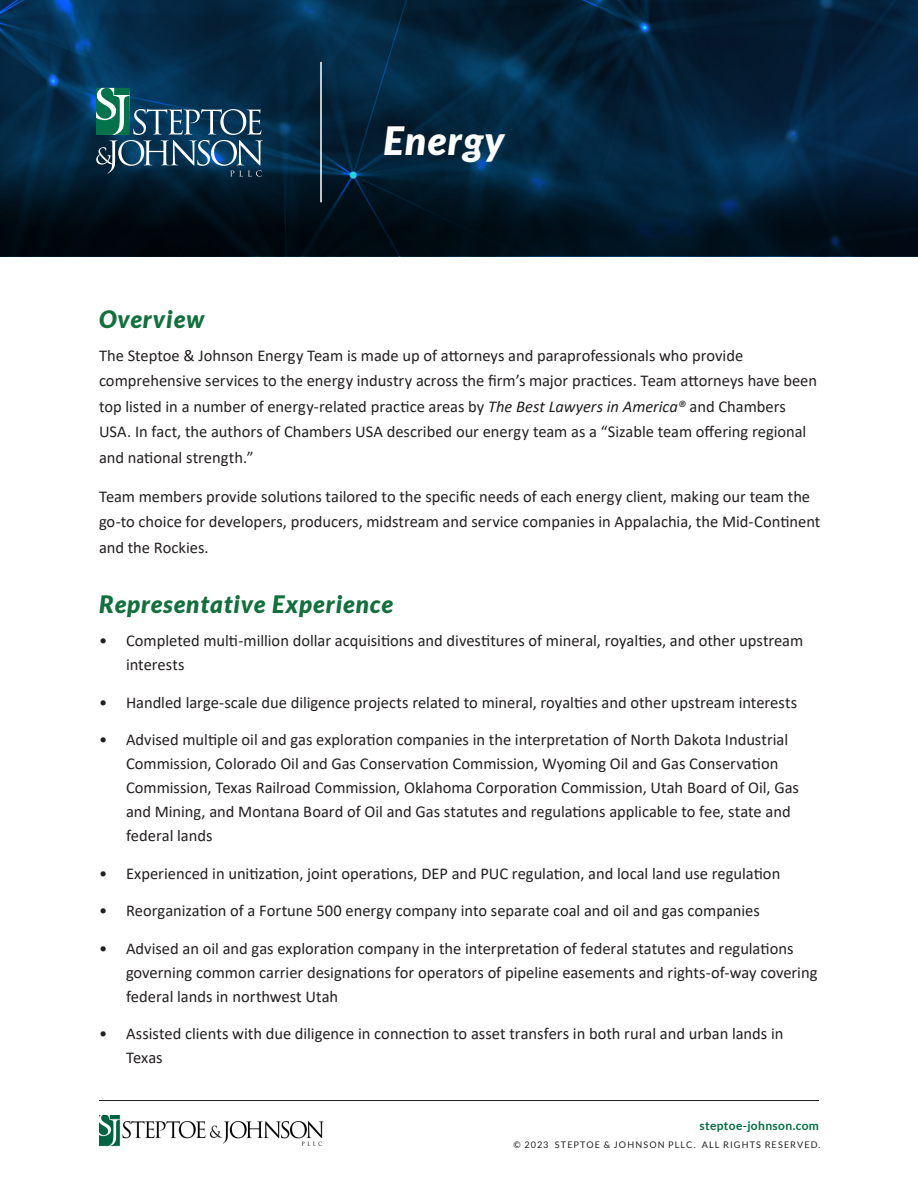
<style>
.page{position:relative;width:918px;height:1188px;background:#fff}
.page>*{position:absolute;margin:0;border:0;box-sizing:border-box;transform-origin:0 0}
.Headline_White{font:italic 900 39px "Lato";letter-spacing:.03em;color:#fff}
.Overline{font:italic 900 24px "Lato";letter-spacing:.04em;color:#12703d}
.Bulleted_List{font:16.5px/24px "Calibri";color:#231f20}
.t1{font:700 12px "Lato";letter-spacing:.03em;color:#006e42}
.t2{font:9.15px "Lato";letter-spacing:.125em;color:#231f20}
.s1{font-style:italic}
</style>
<div class="page">
<svg style="left:0;top:0;width:918px;height:256px;background:#032137"></svg>
<hr style="left:320px;top:62px;width:2px;height:140px;background:#fff">
<svg style="left:96px;top:88px;width:167px;height:89px;background:#2c596f"></svg>
<hr style="left:99px;top:1100px;width:720px;height:1px;background:#231f20">
<img style="left:99px;top:1116px;width:225px;height:31px">
<p class="Headline_White" style="left:384px;top:118px;width:122px">Energy</p>
<p class="Overline" style="left:99px;top:305px;width:107px">Overview</p>
<p class="Bulleted_List" style="left:99px;top:342px;width:720px;line-height:25.5px">The Steptoe &amp; Johnson Energy Team is made up of attorneys and paraprofessionals who provide comprehensive services to the energy industry across the firm’s major practices. Team attorneys have been top listed in a number of energy-related practice areas by <span class="s1">The Best Lawyers in America®</span> and Chambers USA. In fact, the authors of Chambers USA described our energy team as a “Sizable team offering regional and national strength.”</p>
<p class="Bulleted_List" style="left:99px;top:483px;width:723px;line-height:25.5px">Team members provide solutions tailored to the specific needs of each energy client, making our team the go-to choice for developers, producers, midstream and service companies in Appalachia, the Mid-Continent and the Rockies.</p>
<p class="Overline" style="left:99px;top:590px;width:295px">Representative Experience</p>
<p class="Bulleted_List" style="left:126px;top:628px;width:679px;text-indent:-27px">• Completed multi-million dollar acquisitions and divestitures of mineral, royalties, and other upstream interests</p>
<p class="Bulleted_List" style="left:99px;top:690px;width:700px">• Handled large-scale due diligence projects related to mineral, royalties and other upstream interests</p>
<p class="Bulleted_List" style="left:126px;top:727px;width:674px;text-indent:-27px">• Advised multiple oil and gas exploration companies in the interpretation of North Dakota Industrial Commission, Colorado Oil and Gas Conservation Commission, Wyoming Oil and Gas Conservation Commission, Texas Railroad Commission, Oklahoma Corporation Commission, Utah Board of Oil, Gas and Mining, and Montana Board of Oil and Gas statutes and regulations applicable to fee, state and federal lands</p>
<p class="Bulleted_List" style="left:99px;top:861px;width:683px">• Experienced in unitization, joint operations, DEP and PUC regulation, and local land use regulation</p>
<p class="Bulleted_List" style="left:99px;top:898px;width:662px">• Reorganization of a Fortune 500 energy company into separate coal and oil and gas companies</p>
<p class="Bulleted_List" style="left:126px;top:936px;width:693px;text-indent:-27px">• Advised an oil and gas exploration company in the interpretation of federal statutes and regulations governing common carrier designations for operators of pipeline easements and rights-of-way covering federal lands in northwest Utah</p>
<p class="Bulleted_List" style="left:126px;top:1021px;width:659px;text-indent:-27px">• Assisted clients with due diligence in connection to asset transfers in both rural and urban lands in<br>Texas</p>
<p class="t1" style="left:700px;top:1119px;width:121px">steptoe-johnson.com</p>
<p class="t2" style="left:514px;top:1139px;width:308px">© 2023 STEPTOE &amp; JOHNSON PLLC. ALL RIGHTS RESERVED.</p>
</div>
